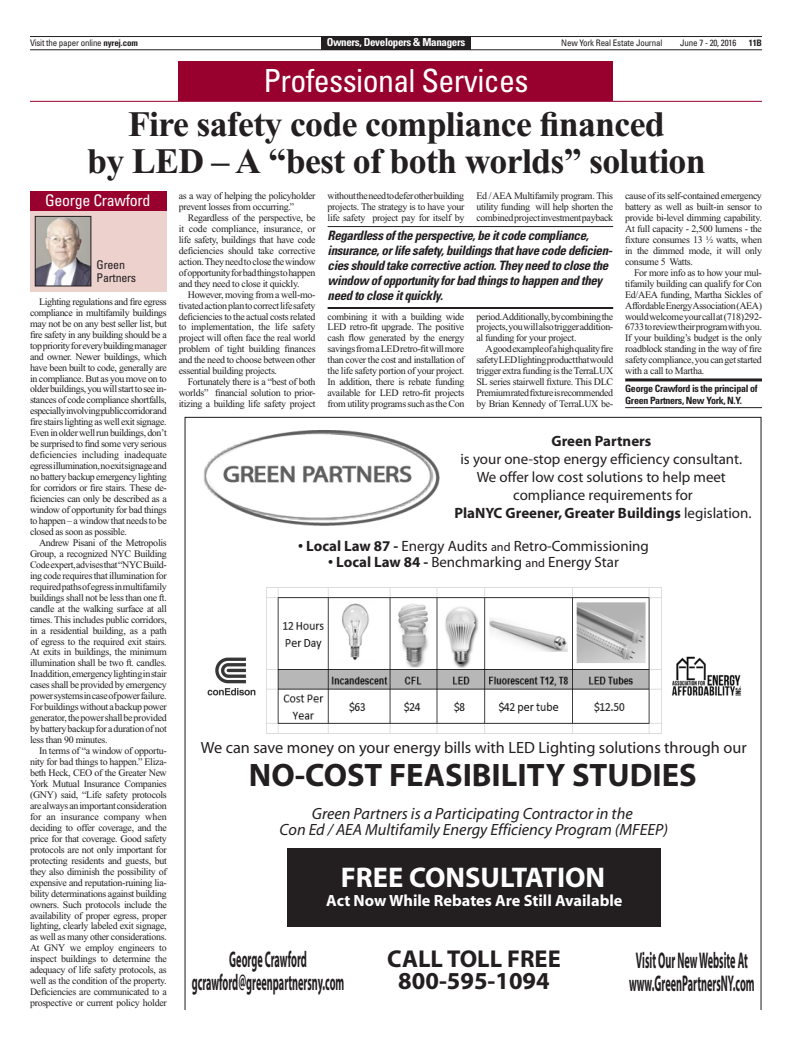
<style>
.page{position:relative;width:792px;height:1044px;background:#fff}
.page>*{position:absolute;margin:0;border:0;box-sizing:border-box;transform-origin:0 0}
._36pt_timesnrps_bd{font:700 35.9px "Times New Roman";letter-spacing:-.02em;color:#231f20}
.t1{font:700 32.6px "Myriad";color:#231f20}
.t2{font:condensed 31.9px "Univers";letter-spacing:-.02em;color:#fff}
.t3{font:700 28.5px "Myriad";color:#fff}
.t4{font:700 24.5px/21.7px "Myriad";color:#231f20;text-align:center}
.t5{font:700 22.8px/22.8px "Myriad";color:#231f20;text-align:center;scale:.45 1}
.t6{font:italic 16.3px/16.3px "Myriad";color:#231f20;text-align:center}
.t7{font:16.3px "Myriad";color:#231f20}
.t8{font:700 16.3px "Myriad";color:#fff}
.Box_Head{font:condensed 15.9px "Univers";letter-spacing:-.02em;color:#fff}
.t9{font:14.9px/17.9px "Myriad";color:#231f20;text-align:center}
.Pull_Quote{font:italic 700 condensed 13px/14.9px "Univers";letter-spacing:-.03em;color:#231f20}
.Box_Name{font:condensed 12px/13px "Univers";letter-spacing:-.02em;color:#231f20}
.t10{font:700 condensed 11px "Univers";letter-spacing:-.03em;color:#fff}
.Body_Copy{font:10px/11px "Times New Roman";letter-spacing:-.03em;color:#231f20;text-align:justify}
.Byline_Name{font:700 condensed 10px/12px "Univers";letter-spacing:-.03em;color:#231f20}
.t11{font:condensed 9px "Univers";letter-spacing:-.02em;color:#231f20}
.t12{font:700 condensed 9px "Univers";color:#231f20}
.s1{font-weight:700}
.s2{font-size:12.2px}
</style>
<div class="page">
<hr style="left:30px;top:36px;width:732px;height:1px;background:#231f20">
<hr style="left:30px;top:49px;width:732px;height:1px;background:#231f20">
<div style="left:321px;top:37px;width:150px;height:13px;background:#231f20"></div>
<div style="left:179px;top:61px;width:434px;height:40px;background:#98012d"></div>
<hr style="left:30px;top:101px;width:732px;height:1px;background:#98012d">
<svg style="left:185px;top:417px;width:577px;height:592px"></svg>
<img style="left:670px;top:656px;width:73px;height:42px">
<img style="left:204px;top:430px;width:235px;height:96px">
<img style="left:267px;top:588px;width:395px;height:145px">
<img style="left:204px;top:649px;width:54px;height:54px">
<div style="left:287px;top:848px;width:373px;height:79px;background:#231f20"></div>
<div style="left:30px;top:201px;width:137px;height:91px;background:#edd1cd"></div>
<div style="left:30px;top:191px;width:137px;height:20px;background:#98012d"></div>
<img style="left:37px;top:218px;width:52px;height:66px">
<div style="left:35px;top:216px;width:56px;height:70px;border:1px solid #231f20"></div>
<hr style="left:328px;top:226px;width:285px;height:1px;background:#231f20">
<hr style="left:328px;top:307px;width:285px;height:2px;background:#231f20">
<hr style="left:625px;top:378px;width:137px;height:3px;background:#231f20">
<hr style="left:625px;top:407px;width:137px;height:1px;background:#231f20">
<p class="t11" style="left:30px;top:37px;width:109px">Visit the paper online <span class="s1">nyrej.com</span></p>
<p class="t10" style="left:327px;top:35px;width:140px">Owners, Developers &amp; Managers</p>
<p class="t11" style="left:561px;top:37px;width:103px">New York Real Estate Journal</p>
<p class="t11" style="left:680px;top:37px;width:58px">June 7 - 20, 2016</p>
<p class="t12" style="left:749px;top:37px;width:15px">11B</p>
<h3 class="t2" style="left:263px;top:61px;width:267px">Professional Services</h3>
<p class="_36pt_timesnrps_bd" style="left:128px;top:104px;width:538px">Fire safety code compliance financed</p>
<p class="_36pt_timesnrps_bd" style="left:87px;top:141px;width:620px">by LED – A “best of both worlds” solution</p>
<p class="Box_Head" style="left:45px;top:191px;width:107px">George Crawford</p>
<p class="Body_Copy" style="left:179px;top:190px;width:138px">as a way of helping the policyholder prevent losses from occurring.”</p>
<p class="Body_Copy" style="left:179px;top:212px;width:138px;text-indent:9px">Regardless of the perspective, be it code compliance, insurance, or life safety, buildings that have code deficiencies should take corrective action. They need to close the window of opportunity for bad things to happen and they need to close it quickly.</p>
<p class="Body_Copy" style="left:179px;top:289px;width:138px;text-indent:9px">However, moving from a well-mo&shy;tivated action plan to correct life safety deficiencies to the actual costs related to implementation, the life safety project will often face the real world problem of tight building finances and the need to choose between other essential building projects.</p>
<p class="Body_Copy" style="left:179px;top:376px;width:138px;text-indent:9px">Fortunately there is a “best of both worlds” financial solution to prior&shy;itizing a building life safety project</p>
<p class="Body_Copy" style="left:328px;top:190px;width:138px">without the need to defer other building projects. The strategy is to have your life safety project pay for itself by</p>
<p class="Body_Copy" style="left:476px;top:190px;width:138px">Ed / AEA Multifamily program. This utility funding will help shorten the combined project investment payback</p>
<p class="Body_Copy" style="left:625px;top:190px;width:138px">cause of its self-contained emergency battery as well as built-in sensor to provide bi-level dimming capability.<br>At full capacity - 2,500 lumens - the fixture consumes 13 ½ watts, when in the dimmed mode, it will only consume 5 Watts.</p>
<p class="Body_Copy" style="left:625px;top:267px;width:138px;text-indent:9px">For more info as to how your mul&shy;tifamily building can qualify for Con Ed/AEA funding, Martha Sickles of Affordable Energy Association (AEA) would welcome your call at(718) 292- 6733to review their program with you.<br>If your building’s budget is the only roadblock standing in the way of fire safety compliance, you can get started with a call to Martha.</p>
<p class="Pull_Quote" style="left:328px;top:228px;width:286px">Regardless of the perspective, be it code compliance, insurance, or life safety, buildings that have code deficien&shy;cies should take corrective action. They need to close the window of opportunity for bad things to happen and they need to close it quickly.</p>
<p class="Box_Name" style="left:97px;top:258px;width:41px">Green<br>Partners</p>
<p class="Body_Copy" style="left:30px;top:296px;width:138px;text-indent:9px">Lighting regulations and fire egress compliance in multifamily buildings may not be on any best seller list, but fire safety in any building should be a top priority for every building manager and owner. Newer buildings, which have been built to code, generally are in compliance. But as you move on to older buildings, you will start to see in&shy;stances of code compliance shortfalls, especially involving public corridor and fire stairs lighting as well exit signage.<br>Even in older well run buildings, don’t be surprised to find some very serious deficiencies including inadequate egress illumination, no exit signage and no battery backup emergency lighting for corridors or fire stairs. These de&shy;ficiencies can only be described as a window of opportunity for bad things to happen – a window that needs to be closed as soon as possible.</p>
<p class="Body_Copy" style="left:30px;top:537px;width:138px;text-indent:9px">Andrew Pisani of the Metropolis Group, a recognized NYC Building Code expert, advises that “NYC Build&shy;ing code requires that illumination for required paths of egress in multifamily buildings shall not be less than one ft. candle at the walking surface at all times. This includes public corridors, in a residential building, as a path of egress to the required exit stairs.<br>At exits in buildings, the minimum illumination shall be two ft. candles.<br>In addition, emergency lighting in stair cases shall be provided by emergency power systems in case of power failure.<br>For buildings without a backup power generator, the power shall be provided by battery backup for a duration of not less than 90 minutes.</p>
<p class="Body_Copy" style="left:30px;top:745px;width:138px;text-indent:9px">In terms of “a window of opportu&shy;nity for bad things to happen.” Eliza&shy;beth Heck, CEO of the Greater New York Mutual Insurance Companies (GNY) said, “Life safety protocols are always an important consideration for an insurance company when deciding to offer coverage, and the price for that coverage. Good safety protocols are not only important for protecting residents and guests, but they also diminish the possibility of expensive and reputation-ruining lia&shy;bility determinations against building owners. Such protocols include the availability of proper egress, proper lighting, clearly labeled exit signage, as well as many other considerations.<br>At GNY we employ engineers to inspect buildings to determine the adequacy of life safety protocols, as well as the condition of the property.<br>Deficiencies are communicated to a prospective or current policy holder</p>
<p class="Body_Copy" style="left:328px;top:311px;width:138px">combining it with a building wide LED retro-fit upgrade. The positive cash flow generated by the energy savings from a LED retro-fit will more than cover the cost and installation of the life safety portion of your project.<br>In addition, there is rebate funding available for LED retro-fit projects from utility programs such as the Con</p>
<p class="Body_Copy" style="left:476px;top:311px;width:138px">period. Additionally, by combining the projects, you will also trigger addition&shy;al funding for your project.</p>
<p class="Body_Copy" style="left:476px;top:344px;width:138px;text-indent:9px">A good example of a high quality fire safety LED lighting product that would trigger extra funding is the TerraLUX SL series stairwell fixture. This DLC Premium rated fixture is recommended by Brian Kennedy of TerraLUX be-</p>
<p class="Byline_Name" style="left:625px;top:382px;width:134px">George Crawford is the principal of<br>Green Partners, New York, N.Y.</p>
<p class="t9" style="left:454px;top:433px;width:299px"><span class="s1">Green Partners<br></span>is your one-stop energy efficiency consultant.<br>We offer low cost solutions to help meet compliance requirements for<br><span class="s1">PlaNYC Greener, Greater Buildings</span> legislation.</p>
<p class="t9" style="left:298px;top:538px;width:352px"><span class="s1">• Local Law 87 -</span> Energy Audits <span class="s2">and</span> Retro-Commissioning</p>
<p class="t9" style="left:328px;top:554px;width:292px"><span class="s1">• Local Law 84 -</span> Benchmarking <span class="s2">and</span> Energy Star</p>
<p class="t7" style="left:201px;top:740px;width:547px">We can save money on your energy bills with LED Lighting solutions through our</p>
<p class="t1" style="left:249px;top:758px;width:449px">NO-COST FEASIBILITY STUDIES</p>
<p class="t6" style="left:280px;top:806px;width:390px">Green Partners is a Participating Contractor in the<br>Con Ed / AEA Multifamily Energy Efficiency Program (MFEEP)</p>
<p class="t3" style="left:341px;top:863px;width:266px">FREE CONSULTATION</p>
<p class="t8" style="left:326px;top:893px;width:298px">Act Now While Rebates Are Still Available</p>
<p class="t5" style="left:192px;top:949px;width:341px">George Crawford gcrawford@greenpartnersny.com</p>
<p class="t4" style="left:387px;top:949px;width:175px">CALL TOLL FREE<br>800-595-1094</p>
<p class="t5" style="left:629px;top:950px;width:281px;text-align:left">Visit Our New Website At www.GreenPartnersNY.com</p>
</div>
